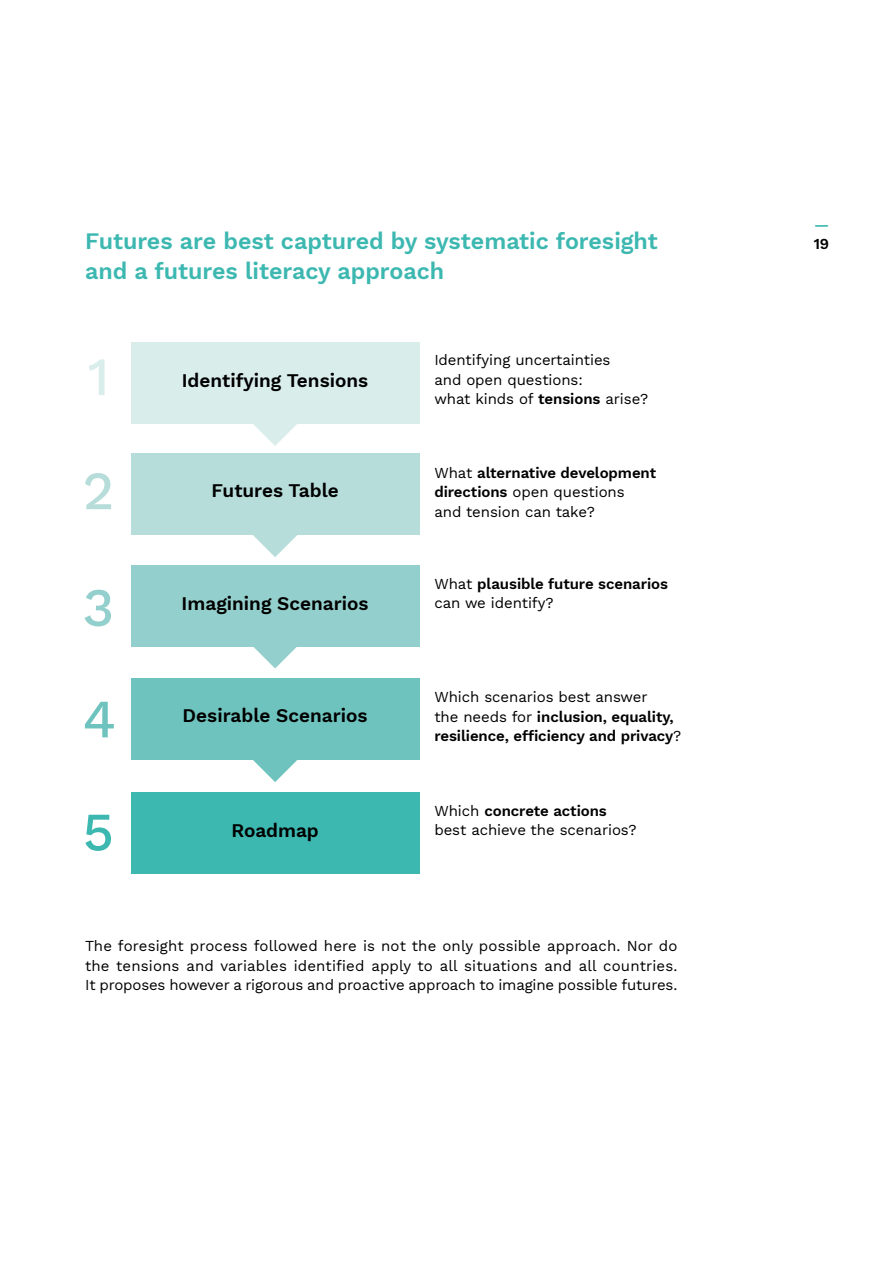
<style>
.page{position:relative;width:893px;height:1263px;background:#fff}
.page>*{position:absolute;margin:0;border:0;box-sizing:border-box;transform-origin:0 0}
.t1{font:500 54px "Work Sans";color:#d9edeb}
.t2{font:500 54px "Work Sans";color:#b7dddb}
.t3{font:500 54px "Work Sans";color:#93cfcc}
.t4{font:500 54px "Work Sans";color:#6ec3be}
.t5{font:500 54px "Work Sans";color:#3cb8b1}
.t6{font:600 23.25px/30px "Work Sans";color:#3cb8b1}
.t7{font:600 19.05px "Work Sans";color:#000}
.t8{font:15px/19.5px "Work Sans";letter-spacing:-.005em;color:#000}
.t9{font:600 15px/19.5px "Work Sans";letter-spacing:-.005em;color:#000}
.t10{font:600 15px "Work Sans";color:#3cb8b1}
.s1{font-weight:600}
.s2{font-weight:400}
</style>
<div class="page">
<div style="left:131px;top:342px;width:288px;height:82px;background:#d9edeb"></div>
<div style="left:131px;top:454px;width:288px;height:81px;background:#b7dddb"></div>
<div style="left:131px;top:565px;width:288px;height:81px;background:#93cfcc"></div>
<div style="left:131px;top:678px;width:288px;height:82px;background:#6ec3be"></div>
<div style="left:131px;top:792px;width:288px;height:81px;background:#3cb8b1"></div>
<svg style="left:253px;top:424px;width:44px;height:22px"></svg>
<svg style="left:253px;top:535px;width:44px;height:22px"></svg>
<svg style="left:250px;top:646px;width:50px;height:22px"></svg>
<svg style="left:253px;top:760px;width:44px;height:22px"></svg>
<hr style="left:0;top:0;width:1px;height:1263px;background:#000">
<h2 class="t6" style="left:85px;top:225px;width:574px">Futures are best captured by systematic foresight and a futures literacy approach</h2>
<h1 class="t1" style="left:88px;top:336px;width:23px">1</h1>
<h1 class="t2" style="left:83px;top:450px;width:33px">2</h1>
<h1 class="t3" style="left:83px;top:566px;width:33px">3</h1>
<h1 class="t4" style="left:83px;top:678px;width:35px">4</h1>
<h1 class="t5" style="left:83px;top:791px;width:33px">5</h1>
<p class="t7" style="left:182px;top:366px;width:188px">Identifying Tensions</p>
<p class="t7" style="left:211px;top:476px;width:129px">Futures Table</p>
<p class="t7" style="left:182px;top:589px;width:189px">Imagining Scenarios</p>
<p class="t7" style="left:183px;top:701px;width:186px">Desirable Scenarios</p>
<p class="t7" style="left:231px;top:816px;width:89px">Roadmap</p>
<p class="t8" style="left:434px;top:350px;width:215px">Identifying uncertainties<br>and open questions:<br>what kinds of <span class="s1">tensions</span> arise?</p>
<p class="t8" style="left:434px;top:462px;width:223px">What <span class="s1">alternative development directions</span> open questions<br>and tension can take?</p>
<p class="t9" style="left:434px;top:573px;width:235px"><span class="s2">What</span> plausible future scenarios <span class="s2">can we identify?</span></p>
<p class="t9" style="left:434px;top:686px;width:248px"><span class="s2">Which scenarios best answer<br>the needs for</span> inclusion, equality, resilience, efficiency and privacy<span class="s2">?</span></p>
<p class="t8" style="left:434px;top:800px;width:204px">Which <span class="s1">concrete actions </span>best achieve the scenarios?</p>
<p class="t8" style="left:85px;top:936px;width:594px;text-align:justify">The foresight process followed here is not the only possible approach. Nor do the tensions and variables identified apply to all situations and all countries.<br>It proposes however a rigorous and proactive approach to imagine possible futures.</p>
<p class="t10" style="left:814px;top:213px;width:17px">—</p>
<p class="t9" style="left:814px;top:234px;width:17px">19</p>
</div>
